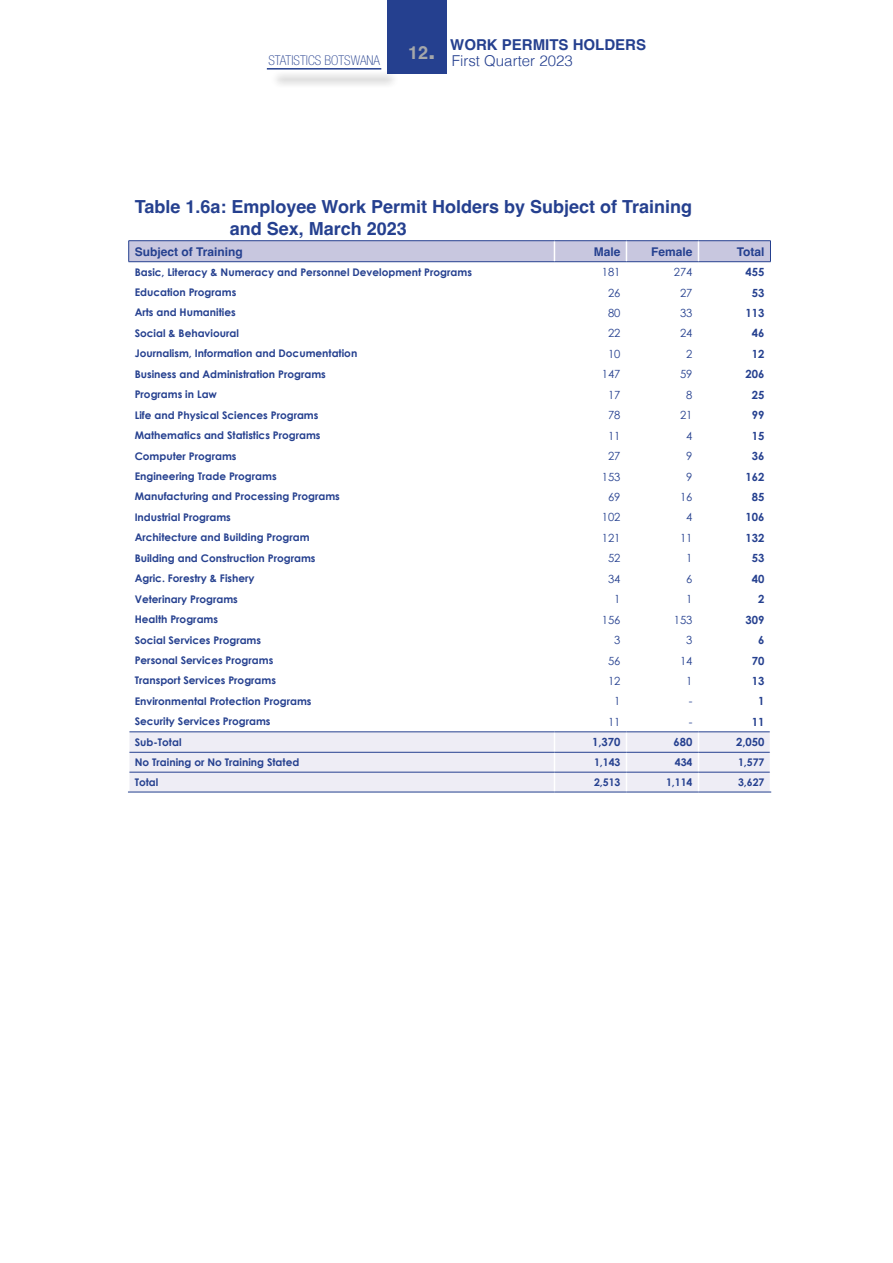
<style>
.page{position:relative;width:893px;height:1263px;background:#fff}
.page>*{position:absolute;margin:0;border:0;box-sizing:border-box;transform-origin:0 0}
.t1{font:700 18px/21.6px "Helvetica";color:#25408f}
.t2{font:700 15px "Helvetica";color:#25408f}
.t3{font:300 15px "Helvetica";color:#25408f}
.t4{font:100 condensed 13.5px "Helvetica Neue LT Std";color:#25408f}
.t5{font:700 12px "Helvetica";color:#25408f}
.t6{font:11.25px "Century Gothic";color:#25408f}
.t7{font:700 11.25px "Century Gothic";color:#25408f}
.t8{font:700 10.5px "Century Gothic";color:#25408f}
.s1{font-size:18px;color:#a5a7aa}
.s2{font-size:27px;color:#a5a7aa}
</style>
<div class="page">
<div style="left:387px;top:0;width:60px;height:73px;background:#25408f"></div>
<div style="left:270px;top:71px;width:129px;height:17px;background:#000;opacity:.75"></div>
<hr style="left:267px;top:68px;width:114px;height:2px;background:#25408f">
<hr style="left:129px;top:240px;width:425px;height:1px;background:#25408f">
<hr style="left:554px;top:240px;width:72px;height:1px;background:#25408f">
<hr style="left:626px;top:240px;width:72px;height:1px;background:#25408f">
<hr style="left:698px;top:240px;width:73px;height:1px;background:#25408f">
<hr style="left:128px;top:792px;width:426px;height:1px;background:#25408f">
<hr style="left:554px;top:792px;width:72px;height:1px;background:#25408f">
<hr style="left:626px;top:792px;width:72px;height:1px;background:#25408f">
<hr style="left:698px;top:792px;width:73px;height:1px;background:#25408f">
<svg style="left:128px;top:241px;width:643px;height:551px"></svg>
<hr style="left:129px;top:752px;width:425px;height:1px;background:#25408f">
<hr style="left:554px;top:752px;width:72px;height:1px;background:#25408f">
<hr style="left:626px;top:752px;width:72px;height:1px;background:#25408f">
<hr style="left:698px;top:752px;width:72px;height:1px;background:#25408f">
<hr style="left:129px;top:731px;width:425px;height:1px;background:#25408f">
<hr style="left:554px;top:731px;width:72px;height:1px;background:#25408f">
<hr style="left:626px;top:731px;width:72px;height:1px;background:#25408f">
<hr style="left:698px;top:731px;width:72px;height:1px;background:#25408f">
<h2 class="t2" style="left:408px;top:35px;width:240px"><span class="s1">12</span><span class="s2">.</span> WORK PERMITS HOLDERS</h2>
<p class="t4" style="left:268px;top:52px;width:113px">STATISTICS BOTSWANA</p>
<h2 class="t3" style="left:452px;top:48px;width:122px">First Quarter 2023</h2>
<h1 class="t1" style="left:230px;top:198px;width:464px;text-indent:-95px">Table 1.6a: Employee Work Permit Holders by Subject of Training and Sex, March 2023</h1>
<p class="t5" style="left:135px;top:244px;width:110px">Subject of Training</p>
<p class="t5" style="left:594px;top:244px;width:28px">Male</p>
<p class="t5" style="left:651px;top:244px;width:43px">Female</p>
<p class="t5" style="left:737px;top:244px;width:29px">Total</p>
<p class="t8" style="left:135px;top:265px;width:339px">Basic, Literacy &amp; Numeracy and Personnel Development Programs</p>
<p class="t6" style="left:602px;top:265px;width:20px">181</p>
<p class="t6" style="left:674px;top:265px;width:20px">274</p>
<p class="t7" style="left:746px;top:265px;width:20px">455</p>
<p class="t8" style="left:135px;top:286px;width:103px">Education Programs</p>
<p class="t6" style="left:608px;top:286px;width:14px">26</p>
<p class="t6" style="left:680px;top:286px;width:14px">27</p>
<p class="t7" style="left:752px;top:285px;width:14px">53</p>
<p class="t8" style="left:135px;top:306px;width:103px">Arts and Humanities</p>
<p class="t6" style="left:608px;top:306px;width:14px">80</p>
<p class="t6" style="left:680px;top:306px;width:14px">33</p>
<p class="t7" style="left:746px;top:306px;width:20px">113</p>
<p class="t8" style="left:135px;top:326px;width:106px">Social &amp; Behavioural</p>
<p class="t6" style="left:608px;top:327px;width:14px">22</p>
<p class="t6" style="left:680px;top:327px;width:14px">24</p>
<p class="t7" style="left:752px;top:326px;width:14px">46</p>
<p class="t8" style="left:135px;top:347px;width:224px">Journalism, Information and Documentation</p>
<p class="t6" style="left:608px;top:347px;width:14px">10</p>
<p class="t6" style="left:686px;top:347px;width:8px">2</p>
<p class="t7" style="left:752px;top:347px;width:14px">12</p>
<p class="t8" style="left:135px;top:367px;width:193px">Business and Administration Programs</p>
<p class="t6" style="left:602px;top:367px;width:20px">147</p>
<p class="t6" style="left:680px;top:367px;width:14px">59</p>
<p class="t7" style="left:746px;top:367px;width:20px">206</p>
<p class="t8" style="left:135px;top:388px;width:84px">Programs in Law</p>
<p class="t6" style="left:608px;top:388px;width:14px">17</p>
<p class="t6" style="left:686px;top:388px;width:8px">8</p>
<p class="t7" style="left:752px;top:388px;width:14px">25</p>
<p class="t8" style="left:135px;top:408px;width:185px">Life and Physical Sciences Programs</p>
<p class="t6" style="left:608px;top:408px;width:14px">78</p>
<p class="t6" style="left:680px;top:408px;width:14px">21</p>
<p class="t7" style="left:752px;top:408px;width:14px">99</p>
<p class="t8" style="left:135px;top:429px;width:187px">Mathematics and Statistics Programs</p>
<p class="t6" style="left:608px;top:429px;width:14px">11</p>
<p class="t6" style="left:686px;top:429px;width:8px">4</p>
<p class="t7" style="left:752px;top:428px;width:14px">15</p>
<p class="t8" style="left:135px;top:449px;width:103px">Computer Programs</p>
<p class="t6" style="left:608px;top:449px;width:14px">27</p>
<p class="t6" style="left:686px;top:449px;width:8px">9</p>
<p class="t7" style="left:752px;top:449px;width:14px">36</p>
<p class="t8" style="left:135px;top:470px;width:143px">Engineering Trade Programs</p>
<p class="t6" style="left:602px;top:470px;width:20px">153</p>
<p class="t6" style="left:686px;top:470px;width:8px">9</p>
<p class="t7" style="left:746px;top:469px;width:20px">162</p>
<p class="t8" style="left:135px;top:490px;width:207px">Manufacturing and Processing Programs</p>
<p class="t6" style="left:608px;top:490px;width:14px">69</p>
<p class="t6" style="left:680px;top:490px;width:14px">16</p>
<p class="t7" style="left:752px;top:490px;width:14px">85</p>
<p class="t8" style="left:135px;top:510px;width:98px">Industrial Programs</p>
<p class="t6" style="left:602px;top:510px;width:20px">102</p>
<p class="t6" style="left:686px;top:510px;width:8px">4</p>
<p class="t7" style="left:746px;top:510px;width:20px">106</p>
<p class="t8" style="left:135px;top:531px;width:176px">Architecture and Building Program</p>
<p class="t6" style="left:602px;top:531px;width:20px">121</p>
<p class="t6" style="left:680px;top:531px;width:14px">11</p>
<p class="t7" style="left:746px;top:531px;width:20px">132</p>
<p class="t8" style="left:135px;top:551px;width:182px">Building and Construction Programs</p>
<p class="t6" style="left:608px;top:551px;width:14px">52</p>
<p class="t6" style="left:686px;top:551px;width:8px">1</p>
<p class="t7" style="left:752px;top:551px;width:14px">53</p>
<p class="t8" style="left:135px;top:572px;width:121px">Agric. Forestry &amp; Fishery</p>
<p class="t6" style="left:608px;top:572px;width:14px">34</p>
<p class="t6" style="left:686px;top:572px;width:8px">6</p>
<p class="t7" style="left:752px;top:572px;width:14px">40</p>
<p class="t8" style="left:135px;top:592px;width:105px">Veterinary Programs</p>
<p class="t6" style="left:614px;top:592px;width:8px">1</p>
<p class="t6" style="left:686px;top:592px;width:8px">1</p>
<p class="t7" style="left:758px;top:592px;width:8px">2</p>
<p class="t8" style="left:135px;top:613px;width:85px">Health Programs</p>
<p class="t6" style="left:602px;top:613px;width:20px">156</p>
<p class="t6" style="left:674px;top:613px;width:20px">153</p>
<p class="t7" style="left:746px;top:612px;width:20px">309</p>
<p class="t8" style="left:135px;top:633px;width:128px">Social Services Programs</p>
<p class="t6" style="left:614px;top:633px;width:8px">3</p>
<p class="t6" style="left:686px;top:633px;width:8px">3</p>
<p class="t7" style="left:758px;top:633px;width:8px">6</p>
<p class="t8" style="left:135px;top:653px;width:140px">Personal Services Programs</p>
<p class="t6" style="left:608px;top:654px;width:14px">56</p>
<p class="t6" style="left:680px;top:654px;width:14px">14</p>
<p class="t7" style="left:752px;top:653px;width:14px">70</p>
<p class="t8" style="left:135px;top:674px;width:143px">Transport Services Programs</p>
<p class="t6" style="left:608px;top:674px;width:14px">12</p>
<p class="t6" style="left:686px;top:674px;width:8px">1</p>
<p class="t7" style="left:752px;top:674px;width:14px">13</p>
<p class="t8" style="left:135px;top:694px;width:178px">Environmental Protection Programs</p>
<p class="t6" style="left:614px;top:694px;width:8px">1</p>
<p class="t6" style="left:689px;top:694px;width:5px">-</p>
<p class="t7" style="left:758px;top:694px;width:8px">1</p>
<p class="t8" style="left:135px;top:715px;width:137px">Security Services Programs</p>
<p class="t6" style="left:608px;top:715px;width:14px">11</p>
<p class="t6" style="left:689px;top:715px;width:5px">-</p>
<p class="t7" style="left:752px;top:715px;width:14px">11</p>
<p class="t8" style="left:135px;top:735px;width:48px">Sub-Total</p>
<p class="t7" style="left:592px;top:735px;width:30px">1,370</p>
<p class="t7" style="left:674px;top:735px;width:20px">680</p>
<p class="t7" style="left:736px;top:735px;width:30px">2,050</p>
<p class="t8" style="left:135px;top:756px;width:166px">No Training or No Training Stated</p>
<p class="t8" style="left:594px;top:756px;width:28px">1,143</p>
<p class="t8" style="left:675px;top:756px;width:19px">434</p>
<p class="t8" style="left:738px;top:756px;width:28px">1,577</p>
<p class="t8" style="left:135px;top:776px;width:25px">Total</p>
<p class="t8" style="left:594px;top:776px;width:28px">2,513</p>
<p class="t8" style="left:666px;top:776px;width:28px">1,114</p>
<p class="t8" style="left:738px;top:776px;width:28px">3,627</p>
</div>
